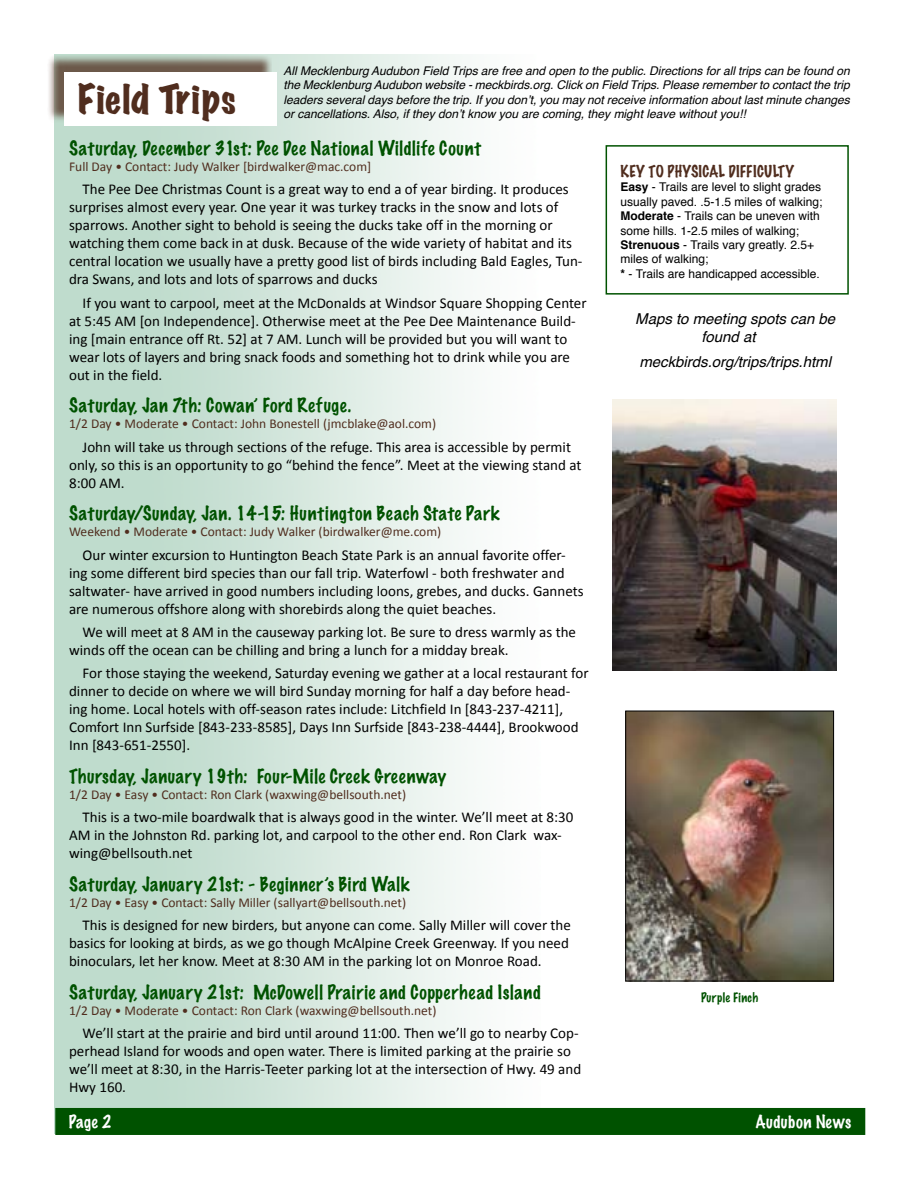
<style>
.page{position:relative;width:918px;height:1188px;background:#fff}
.page>*{position:absolute;margin:0;border:0;box-sizing:border-box;transform-origin:0 0}
.t1{font:expanded 36px "Marker Felt";letter-spacing:.025em;color:#502d1e}
.t2{font:100 18px "Marker Felt";letter-spacing:.04em;color:#005200}
.t3{font:100 16.5px "Marker Felt";letter-spacing:.03em;color:#fff}
.t4{font:15px/18px "Calibri";color:#000}
.t5{font:italic 15px/18px "Helvetica";color:#000}
.t6{font:100 15px "Marker Felt";color:#502d1e}
.t7{font:13.5px "Calibri";color:#502d1e}
.t8{font:italic 12px/14.4px "Helvetica";color:#000;text-align:justify}
.t9{font:12px/14.4px "Helvetica";color:#000}
.t10{font:100 12px "Marker Felt";letter-spacing:.035em;color:#005200}
.s1{font-weight:700}
</style>
<div class="page">
<div style="left:55px;top:1108px;width:810px;height:27px;background:#005200"></div>
<div style="left:47px;top:55px;width:225px;height:68px;background:#502d1e;opacity:.75"></div>
<div style="left:64px;top:72px;width:213px;height:54px;background:#fff"></div>
<div style="left:606px;top:145px;width:243px;height:150px;border:2px solid #005200"></div>
<img style="left:612px;top:400px;width:225px;height:270px">
<img style="left:627px;top:713px;width:205px;height:266px">
<div style="left:625px;top:711px;width:209px;height:270px;border:1px solid #000"></div>
<h1 class="t1" style="left:78px;top:71px;width:159px">Field Trips</h1>
<p class="t8" style="left:284px;top:64px;width:568px">All Mecklenburg Audubon Field Trips are free and open to the public. Directions for all trips can be found on the Mecklenburg Audubon website - meckbirds.org. Click on Field Trips. Please remember to contact the trip leaders several days before the trip. If you don’t, you may not receive information about last minute changes or cancellations. Also, if they don’t know you are coming, they might leave without you!!</p>
<p class="t2" style="left:69px;top:134px;width:413px">Saturday, December 31st: Pee Dee National Wildlife Count</p>
<p class="t7" style="left:69px;top:158px;width:304px">Full Day • Contact: Judy Walker [birdwalker@mac.com]</p>
<p class="t4" style="left:69px;top:180px;width:515px;text-indent:14px">The Pee Dee Christmas Count is a great way to end a of year birding. It produces surprises almost every year. One year it was turkey tracks in the snow and lots of sparrows. Another sight to behold is seeing the ducks take off in the morning or watching them come back in at dusk. Because of the wide variety of habitat and its central location we usually have a pretty good list of birds including Bald Eagles, Tun&shy;dra Swans, and lots and lots of sparrows and ducks</p>
<p class="t4" style="left:69px;top:294px;width:519px;text-indent:14px">If you want to carpool, meet at the McDonalds at Windsor Square Shopping Center at 5:45 AM [on Independence]. Otherwise meet at the Pee Dee Maintenance Build&shy;ing [main entrance off Rt. 52] at 7 AM. Lunch will be provided but you will want to wear lots of layers and bring snack foods and something hot to drink while you are out in the field.</p>
<p class="t2" style="left:69px;top:391px;width:284px">Saturday, Jan 7th: Cowan’ Ford Refuge.</p>
<p class="t7" style="left:69px;top:415px;width:369px">1/2 Day • Moderate • Contact: John Bonestell (jmcblake@aol.com)</p>
<p class="t4" style="left:69px;top:438px;width:514px;text-indent:14px">John will take us through sections of the refuge. This area is accessible by permit only, so this is an opportunity to go “behind the fence”. Meet at the viewing stand at<br>8:00 AM.</p>
<p class="t2" style="left:69px;top:499px;width:432px">Saturday/Sunday, Jan. 14-15: Huntington Beach State Park</p>
<p class="t7" style="left:69px;top:523px;width:374px">Weekend • Moderate • Contact: Judy Walker (birdwalker@me.com)</p>
<p class="t4" style="left:69px;top:546px;width:516px;text-indent:13px">Our winter excursion to Huntington Beach State Park is an annual favorite offer&shy;ing some different bird species than our fall trip. Waterfowl - both freshwater and saltwater- have arrived in good numbers including loons, grebes, and ducks. Gannets are numerous offshore along with shorebirds along the quiet beaches.</p>
<p class="t4" style="left:69px;top:623px;width:509px;text-indent:14px">We will meet at 8 AM in the causeway parking lot. Be sure to dress warmly as the winds off the ocean can be chilling and bring a lunch for a midday break.</p>
<p class="t4" style="left:69px;top:665px;width:521px;text-indent:14px">For those staying the weekend, Saturday evening we gather at a local restaurant for dinner to decide on where we will bird Sunday morning for half a day before head&shy;ing home. Local hotels with off-season rates include: Litchfield In [843-237-4211], Comfort Inn Surfside [843-233-8585], Days Inn Surfside [843-238-4444], Brookwood Inn [843-651-2550].</p>
<p class="t2" style="left:69px;top:762px;width:379px">Thursday, January 19th: Four-Mile Creek Greenway</p>
<p class="t7" style="left:69px;top:786px;width:339px">1/2 Day • Easy • Contact: Ron Clark (waxwing@bellsouth.net)</p>
<p class="t4" style="left:69px;top:809px;width:506px;text-indent:14px">This is a two-mile boardwalk that is always good in the winter. We’ll meet at 8:30<br>AM in the Johnston Rd. parking lot, and carpool to the other end. Ron Clark wax&shy;wing@bellsouth.net</p>
<p class="t2" style="left:69px;top:870px;width:342px">Saturday, January 21st: - Beginner’s Bird Walk</p>
<p class="t7" style="left:69px;top:894px;width:339px">1/2 Day • Easy • Contact: Sally Miller (sallyart@bellsouth.net)</p>
<p class="t4" style="left:69px;top:917px;width:503px;text-indent:14px">This is designed for new birders, but anyone can come. Sally Miller will cover the basics for looking at birds, as we go though McAlpine Creek Greenway. If you need binoculars, let her know. Meet at 8:30 AM in the parking lot on Monroe Road.</p>
<p class="t2" style="left:69px;top:978px;width:473px">Saturday, January 21st: McDowell Prairie and Copperhead Island</p>
<p class="t7" style="left:69px;top:1002px;width:369px">1/2 Day • Moderate • Contact: Ron Clark (waxwing@bellsouth.net)</p>
<p class="t4" style="left:69px;top:1025px;width:514px;text-indent:14px">We’ll start at the prairie and bird until around 11:00. Then we’ll go to nearby Cop&shy;perhead Island for woods and open water. There is limited parking at the prairie so we’ll meet at 8:30, in the Harris-Teeter parking lot at the intersection of Hwy. 49 and Hwy 160.</p>
<p class="t6" style="left:621px;top:159px;width:175px">KEY TO PHYSICAL DIFFICULTY</p>
<p class="t9" style="left:621px;top:180px;width:204px"><span class="s1">Easy</span> - Trails are level to slight grades usually paved. .5-1.5 miles of walking; <span class="s1">Moderate</span> - Trails can be uneven with some hills. 1-2.5 miles of walking; <span class="s1">Strenuous</span> - Trails vary greatly. 2.5+ miles of walking;<br><span class="s1">*</span> - Trails are handicapped accessible.</p>
<p class="t5" style="left:701px;top:310px;width:135px;text-indent:-66px">Maps to meeting spots can be found at</p>
<p class="t5" style="left:639px;top:353px;width:193px">meckbirds.org/trips/trips.html</p>
<p class="t10" style="left:701px;top:988px;width:59px">Purple Finch</p>
<p class="t3" style="left:69px;top:1109px;width:44px">Page 2</p>
<p class="t3" style="left:755px;top:1109px;width:97px">Audubon News</p>
</div>
